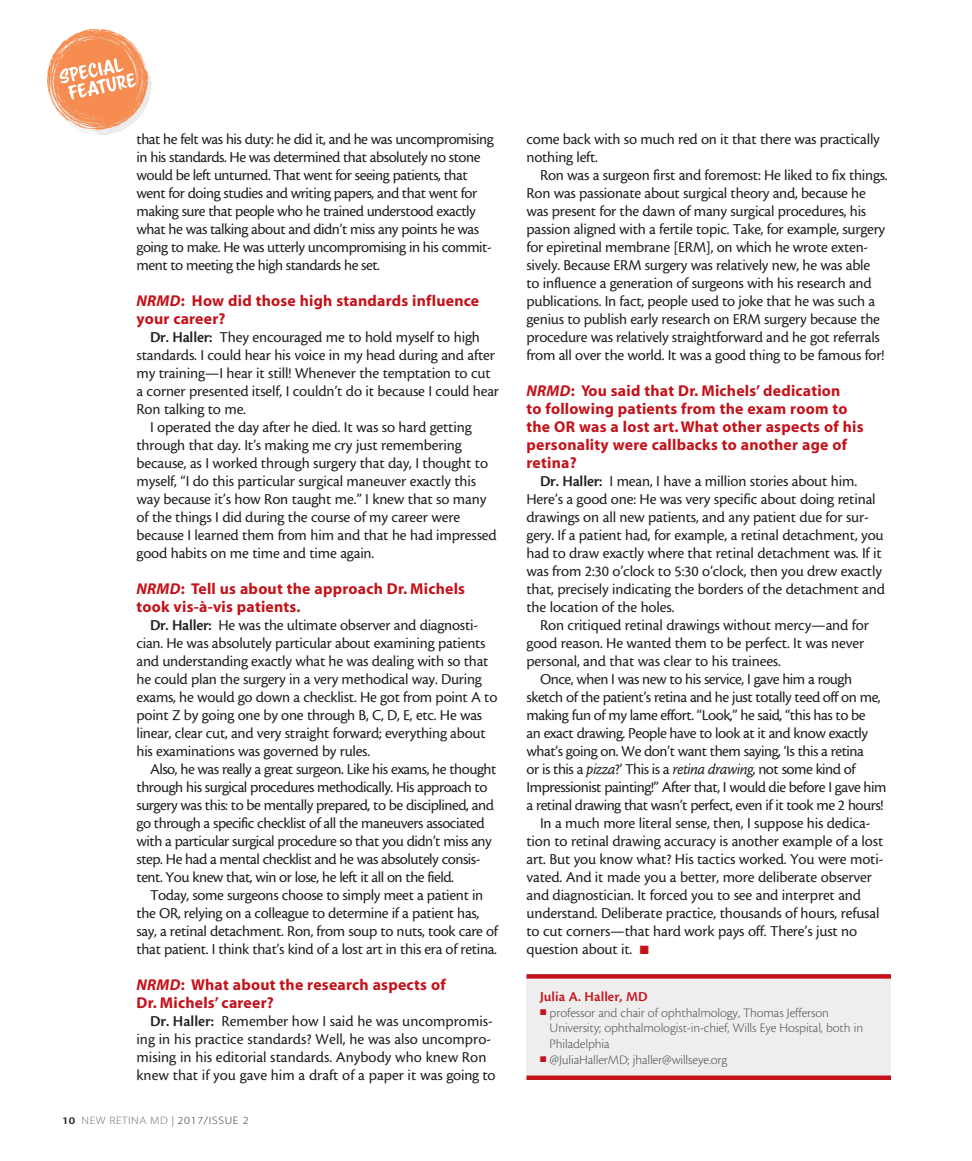
<style>
.page{position:relative;width:972px;height:1161px;background:#fff}
.page>*{position:absolute;margin:0;border:0;box-sizing:border-box;transform-origin:0 0}
.body{font:15.75px/18px "Cronos MM 408 10";letter-spacing:-.015em;color:#231f20}
.subhead_question{font:15.75px/18px "Myriad MM 700 600";letter-spacing:.015em;color:#c4121a}
.bio_name{font:14.25px "Cronos MM 574 9";letter-spacing:.005em;color:#c4121a}
.bio_info{font:13.5px/15.8px "Cronos MM 250 9";letter-spacing:-.01em;color:#57585a}
.t1{font:10.8px "Myriad MM 215 600";letter-spacing:.04em;color:#6c6d70;scale:1.11 1}
.s1{font-family:"Myriad MM It 700 600"}
.s2{font-family:"Cronos MM 574 10"}
.s3{font-family:"Myriad MM 565 600";font-size:10.2px;color:#231f20}
.s4{font-family:"Myriad MM 400 600";color:#939598}
.s5{color:#312f30}
.s6{font-family:"Cronos MM It 408 10"}
.s7{color:#c4121a}
</style>
<div class="page">
<svg style="left:47px;top:29px;width:105px;height:106px"></svg>
<div style="left:135px;top:128px;width:756px;height:963px;background:#fff"></div>
<div style="left:526px;top:979px;width:365px;height:97px;background:#eeeeef"></div>
<div style="left:526px;top:974px;width:365px;height:5px;background:#c4121a"></div>
<hr style="left:526px;top:1076px;width:365px;height:4px;background:#c4121a">
<p class="body" style="left:136px;top:130px;width:359px">that he felt was his duty: he did it, and he was uncompromising in his standards. He was determined that absolutely no stone would be left unturned. That went for seeing patients, that went for doing studies and writing papers, and that went for making sure that people who he trained understood exactly what he was talking about and didn’t miss any points he was going to make. He was utterly uncompromising in his commit&shy;ment to meeting the high standards he set.</p>
<p class="subhead_question" style="left:136px;top:293px;width:344px"><span class="s1">NRMD</span>: How did those high standards influence your career?</p>
<p class="body" style="left:136px;top:328px;width:364px;text-indent:14px"><span class="s2">Dr. Haller:</span> They encouraged me to hold myself to high standards. I could hear his voice in my head during and after my training—I hear it still! Whenever the temptation to cut a corner presented itself, I couldn’t do it because I could hear Ron talking to me.</p>
<p class="body" style="left:136px;top:418px;width:362px;text-indent:14px">I operated the day after he died. It was so hard getting through that day. It’s making me cry just remembering because, as I worked through surgery that day, I thought to myself, “I do this particular surgical maneuver exactly this way because it’s how Ron taught me.” I knew that so many of the things I did during the course of my career were because I learned them from him and that he had impressed good habits on me time and time again.</p>
<p class="subhead_question" style="left:136px;top:581px;width:330px"><span class="s1">NRMD</span>: Tell us about the approach Dr. Michels took vis-à-vis patients.</p>
<p class="body" style="left:136px;top:616px;width:362px;text-indent:14px"><span class="s2">Dr. Haller:</span> He was the ultimate observer and diagnosti&shy;cian. He was absolutely particular about examining patients and understanding exactly what he was dealing with so that he could plan the surgery in a very methodical way. During exams, he would go down a checklist. He got from point A to point Z by going one by one through B, C, D, E, etc. He was linear, clear cut, and very straight forward; everything about his examinations was governed by rules.</p>
<p class="body" style="left:136px;top:760px;width:361px;text-indent:14px">Also, he was really a great surgeon. Like his exams, he thought through his surgical procedures methodically. His approach to surgery was this: to be mentally prepared, to be disciplined, and go through a specific checklist of all the maneuvers associated with a particular surgical procedure so that you didn’t miss any step. He had a mental checklist and he was absolutely consis&shy;tent. You knew that, win or lose, he left it all on the field.</p>
<p class="body" style="left:136px;top:886px;width:363px;text-indent:14px">Today, some surgeons choose to simply meet a patient in the OR, relying on a colleague to determine if a patient has, say, a retinal detachment. Ron, from soup to nuts, took care of that patient. I think that’s kind of a lost art in this era of retina.</p>
<p class="subhead_question" style="left:136px;top:977px;width:311px"><span class="s1">NRMD</span>: What about the research aspects of<br>Dr. Michels’ career?</p>
<p class="body" style="left:136px;top:1012px;width:361px;text-indent:14px"><span class="s2">Dr. Haller:</span> Remember how I said he was uncompromis&shy;ing in his practice standards? Well, he was also uncompro&shy;mising in his editorial standards. Anybody who knew Ron knew that if you gave him a draft of a paper it was going to</p>
<p class="t1" style="left:62px;top:1115px;width:170px"><span class="s3">10</span> NEW RETINA MD <span class="s4">|</span> <span class="s5">2017/ISSUE 2</span></p>
<p class="body" style="left:526px;top:130px;width:355px">come back with so much red on it that there was practically nothing left.</p>
<p class="body" style="left:526px;top:166px;width:363px;text-indent:14px">Ron was a surgeon first and foremost: He liked to fix things.<br>Ron was passionate about surgical theory and, because he was present for the dawn of many surgical procedures, his passion aligned with a fertile topic. Take, for example, surgery for epiretinal membrane [ERM], on which he wrote exten&shy;sively. Because ERM surgery was relatively new, he was able<br>to influence a generation of surgeons with his research and publications. In fact, people used to joke that he was such a genius to publish early research on ERM surgery because the procedure was relatively straightforward and he got referrals from all over the world. It was a good thing to be famous for!</p>
<p class="subhead_question" style="left:526px;top:383px;width:339px"><span class="s1">NRMD</span>: You said that Dr. Michels’ dedication<br>to following patients from the exam room to the OR was a lost art. What other aspects of his personality were callbacks to another age of retina?</p>
<p class="body" style="left:526px;top:472px;width:360px;text-indent:14px"><span class="s2">Dr. Haller:</span> I mean, I have a million stories about him.<br>Here’s a good one: He was very specific about doing retinal drawings on all new patients, and any patient due for sur&shy;gery. If a patient had, for example, a retinal detachment, you had to draw exactly where that retinal detachment was. If it was from 2:30 o’clock to 5:30 o’clock, then you drew exactly that, precisely indicating the borders of the detachment and the location of the holes.</p>
<p class="body" style="left:526px;top:616px;width:344px;text-indent:14px">Ron critiqued retinal drawings without mercy—and for good reason. He wanted them to be perfect. It was never personal, and that was clear to his trainees.</p>
<p class="body" style="left:526px;top:670px;width:362px;text-indent:14px">Once, when I was new to his service, I gave him a rough sketch of the patient’s retina and he just totally teed off on me, making fun of my lame effort. “Look,” he said, “this has to be<br>an exact drawing. People have to look at it and know exactly what’s going on. We don’t want them saying, ‘Is this a retina<br>or is this a <span class="s6">pizza</span>?’ This is a <span class="s6">retina drawing</span>, not some kind of Impressionist painting!” After that, I would die before I gave him a retinal drawing that wasn’t perfect, even if it took me 2 hours!</p>
<p class="body" style="left:526px;top:814px;width:359px;text-indent:14px">In a much more literal sense, then, I suppose his dedica&shy;tion to retinal drawing accuracy is another example of a lost art. But you know what? His tactics worked. You were moti&shy;vated. And it made you a better, more deliberate observer and diagnostician. It forced you to see and interpret and understand. Deliberate practice, thousands of hours, refusal to cut corners—that hard work pays off. There’s just no question about it. <span class="s7">■</span></p>
<p class="bio_name" style="left:540px;top:989px;width:109px">Julia A. Haller, MD</p>
<p class="bio_info" style="left:550px;top:1005px;width:315px;text-indent:-10px"><span class="s7">■</span> professor and chair of ophthalmology, Thomas Jefferson<br>University; ophthalmologist-in-chief, Wills Eye Hospital, both in<br>Philadelphia</p>
<p class="bio_info" style="left:540px;top:1052px;width:189px"><span class="s7">■</span> @JuliaHallerMD; jhaller@willseye.org</p>
</div>
